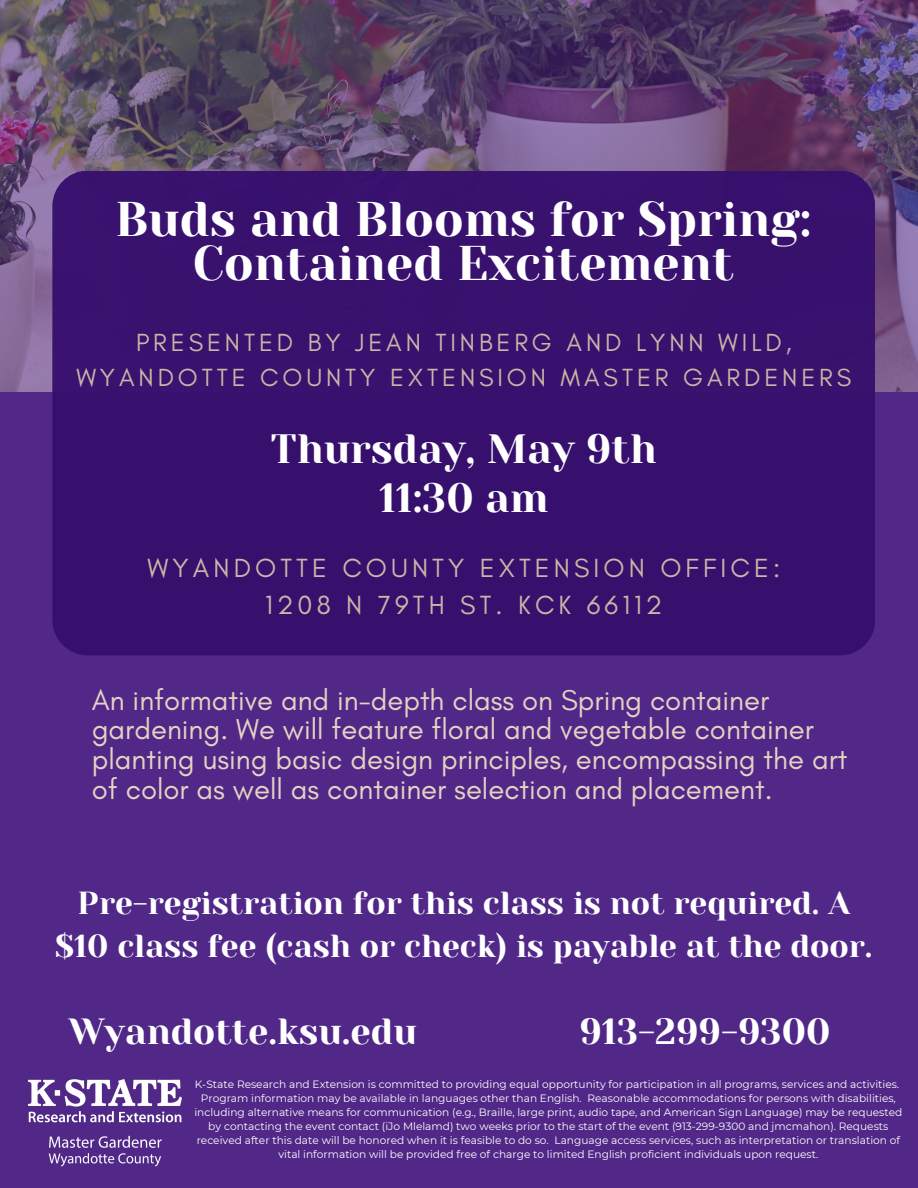
<style>
.page{position:relative;width:918px;height:1188px;background:#512888}
.page>*{position:absolute;margin:0;border:0;box-sizing:border-box;transform-origin:0 0}
.t1{font:48.6px/43.8px "Yeseva One";color:#fff;text-align:center}
.t2{font:40.8px/48.3px "Yeseva One";color:#fff;text-align:center}
.t3{font:36.3px "Yeseva One";color:#fff}
.t4{font:31.8px/42.8px "Yeseva One";color:#fff;text-align:center}
.t5{font:29.25px/29.7px "Glacial Indifference";color:#e4d2c2}
.t6{font:26.7px/37.2px "Glacial Indifference";letter-spacing:.155em;color:#c8b6a7;text-align:center}
.t7{font:25.2px/34.8px "Glacial Indifference";letter-spacing:.155em;color:#c8b6a7;text-align:center}
.t8{font:10.65px/14.1px "Montserrat";color:#fff;text-align:center}
</style>
<div class="page">
<img style="left:0;top:0;width:918px;height:392px">
<div style="left:52px;top:171px;width:822px;height:485px;background:#37106e;border-radius:36px"></div>
<img style="left:29px;top:1080px;width:153px;height:87px">
<h1 class="t1" style="left:115px;top:198px;width:698px">Buds and Blooms for Spring:<br>Contained Excitement</h1>
<h5 class="t7" style="left:76px;top:325px;width:776px">PRESENTED BY JEAN TINBERG AND LYNN WILD,<br>WYANDOTTE COUNTY EXTENSION MASTER GARDENERS</h5>
<h2 class="t2" style="left:271px;top:425px;width:388px">Thursday, May 9th<br>11:30 am</h2>
<p class="t6" style="left:147px;top:549px;width:634px">WYANDOTTE COUNTY EXTENSION OFFICE:<br>1208 N 79TH ST. KCK 66112</p>
<h5 class="t5" style="left:92px;top:684px;width:757px">An informative and in-depth class on Spring container gardening. We will feature floral and vegetable container planting using basic design principles, encompassing the art of color as well as container selection and placement.</h5>
<p class="t4" style="left:55px;top:882px;width:819px">Pre-registration for this class is not required. A $10 class fee (cash or check) is payable at the door.</p>
<h3 class="t3" style="left:69px;top:1011px;width:350px">Wyandotte.ksu.edu</h3>
<h3 class="t3" style="left:580px;top:1011px;width:252px">913-299-9300</h3>
<h4 class="t8" style="left:194px;top:1077px;width:710px">K-State Research and Extension is committed to providing equal opportunity for participation in all programs, services and activities.<br>Program information may be available in languages other than English. Reasonable accommodations for persons with disabilities, including alternative means for communication (e.g., Braille, large print, audio tape, and American Sign Language) may be requested by contacting the event contact (iJo Mlelamd) two weeks prior to the start of the event (913-299-9300 and jmcmahon). Requests received after this date will be honored when it is feasible to do so. Language access services, such as interpretation or translation of vital information will be provided free of charge to limited English proficient individuals upon request.</h4>
</div>
